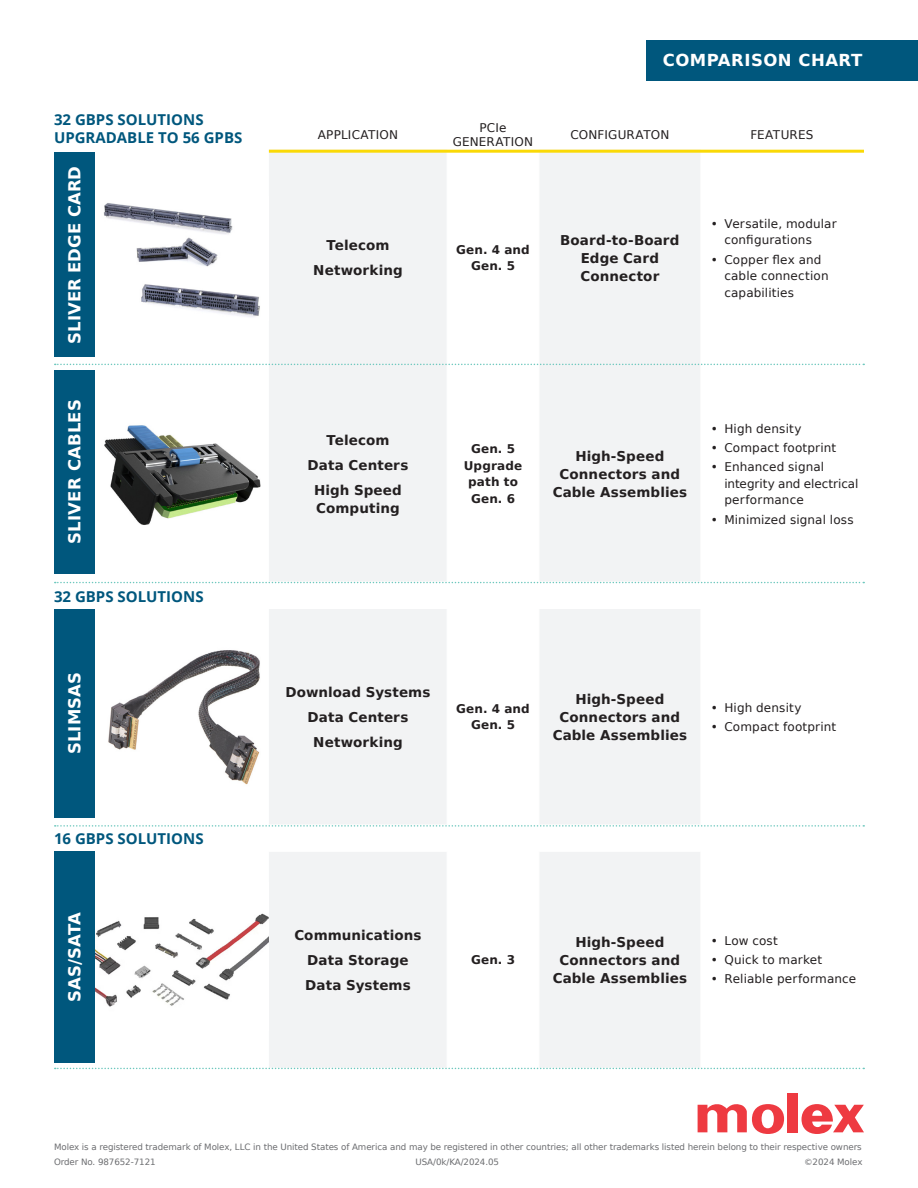
<style>
.page{position:relative;width:918px;height:1188px;background:#fff}
.page>*{position:absolute;margin:0;border:0;box-sizing:border-box;transform-origin:0 0}
.Cover_Header_1{font:700 16.5px "Bitstream Vera Sans";letter-spacing:.01em;color:#fff}
.Cover_Header_1-2{font:700 16.5px "Bitstream Vera Sans";letter-spacing:.03em;color:#fff}
.t1{font:700 15px/18px "Open Sans";color:#00577d}
.t2{font:700 13.5px/18px "Bitstream Vera Sans";letter-spacing:.005em;color:#231f20;text-align:center}
.t3{font:12px/16.5px "Bitstream Vera Sans";letter-spacing:.01em;color:#231f20}
.t4{font:700 12px/16.5px "Bitstream Vera Sans";letter-spacing:.015em;color:#231f20;text-align:center}
.t5{font:8.7px/15px "Bitstream Vera Sans";letter-spacing:-.01em;color:#6c6d70}
</style>
<div class="page">
<svg style="left:269px;top:153px;width:431px;height:915px;fill:#f2f3f4"></svg>
<svg style="left:269px;top:609px;width:431px;height:216px;fill:#f2f3f4"></svg>
<hr style="left:447px;top:150px;width:1px;height:216px;background:#fff">
<hr style="left:447px;top:366px;width:1px;height:216px;background:#fff">
<hr style="left:447px;top:609px;width:1px;height:216px;background:#fff">
<hr style="left:447px;top:852px;width:1px;height:216px;background:#fff">
<hr style="left:539px;top:150px;width:1px;height:216px;background:#fff">
<hr style="left:539px;top:366px;width:1px;height:216px;background:#fff">
<hr style="left:539px;top:609px;width:1px;height:216px;background:#fff">
<hr style="left:539px;top:852px;width:1px;height:216px;background:#fff">
<img style="left:94px;top:882px;width:175px;height:149px">
<div style="left:646px;top:40px;width:272px;height:41px;background:#00577d"></div>
<div style="left:787px;top:1093px;width:10px;height:39px;background:#ee3a41"></div>
<svg style="left:698px;top:1104px;width:86px;height:30px"></svg>
<svg style="left:802px;top:1104px;width:62px;height:30px"></svg>
<div style="left:54px;top:153px;width:40px;height:204px;background:#00577d"></div>
<div style="left:54px;top:370px;width:40px;height:203px;background:#00577d"></div>
<div style="left:54px;top:852px;width:40px;height:211px;background:#00577d"></div>
<img style="left:103px;top:203px;width:157px;height:114px">
<hr style="left:269px;top:150px;width:595px;height:3px;background:#fad906">
<svg style="left:55px;top:364px;width:809px;height:1px"></svg>
<svg style="left:55px;top:582px;width:809px;height:27px"></svg>
<svg style="left:55px;top:825px;width:809px;height:27px"></svg>
<svg style="left:55px;top:1068px;width:809px;height:1px"></svg>
<img style="left:104px;top:425px;width:157px;height:100px">
<img style="left:108px;top:650px;width:152px;height:135px">
<div style="left:54px;top:609px;width:40px;height:209px;background:#00577d"></div>
<p class="t1" style="left:54px;top:110px;width:190px">32 GBPS SOLUTIONS<br>UPGRADABLE TO 56 GPBS</p>
<p class="Cover_Header_1" style="left:65px;top:344px;width:179px;rotate:-90deg">SLIVER EDGE CARD</p>
<p class="Cover_Header_1" style="left:65px;top:544px;width:146px;rotate:-90deg">SLIVER CABLES</p>
<p class="t1" style="left:54px;top:587px;width:151px">32 GBPS SOLUTIONS</p>
<p class="Cover_Header_1" style="left:65px;top:754px;width:84px;rotate:-90deg">SLIMSAS</p>
<p class="t1" style="left:54px;top:830px;width:151px">16 GBPS SOLUTIONS</p>
<p class="Cover_Header_1" style="left:65px;top:1002px;width:91px;rotate:-90deg">SAS/SATA</p>
<h1 class="Cover_Header_1-2" style="left:663px;top:51px;width:201px">COMPARISON CHART</h1>
<p class="t3" style="left:318px;top:127px;width:82px">APPLICATION</p>
<p class="t3" style="left:453px;top:121px;width:82px;line-height:14.4px;text-align:center">PCIe<br>GENERATION</p>
<p class="t3" style="left:570px;top:127px;width:100px">CONFIGURATON</p>
<p class="t3" style="left:750px;top:127px;width:65px">FEATURES</p>
<p class="t2" style="left:326px;top:237px;width:65px">Telecom</p>
<p class="t2" style="left:313px;top:261px;width:91px">Networking</p>
<p class="t4" style="left:456px;top:242px;width:75px">Gen. 4 and<br>Gen. 5</p>
<p class="t2" style="left:560px;top:231px;width:121px">Board-to-Board<br>Edge Card<br>Connector</p>
<p class="t3" style="left:724px;top:215px;width:114px;text-indent:-14px">• Versatile, modular configurations</p>
<p class="t3" style="left:724px;top:251px;width:106px;text-indent:-14px">• Copper flex and cable connection capabilities</p>
<p class="t2" style="left:326px;top:431px;width:65px">Telecom</p>
<p class="t2" style="left:308px;top:456px;width:102px">Data Centers</p>
<p class="t2" style="left:314px;top:481px;width:89px;text-align:left">High Speed<br>Computing</p>
<p class="t4" style="left:471px;top:441px;width:46px">Gen. 5</p>
<p class="t4" style="left:464px;top:458px;width:60px">Upgrade path to<br>Gen. 6</p>
<p class="t2" style="left:553px;top:447px;width:136px">High-Speed<br>Connectors and<br>Cable Assemblies</p>
<p class="t3" style="left:711px;top:421px;width:92px">• High density</p>
<p class="t3" style="left:711px;top:440px;width:127px">• Compact footprint</p>
<p class="t3" style="left:724px;top:459px;width:136px;text-indent:-14px">• Enhanced signal integrity and electrical performance</p>
<p class="t3" style="left:711px;top:511px;width:144px">• Minimized signal loss</p>
<p class="t2" style="left:286px;top:683px;width:147px">Download Systems</p>
<p class="t2" style="left:308px;top:708px;width:102px">Data Centers</p>
<p class="t2" style="left:313px;top:733px;width:91px">Networking</p>
<p class="t4" style="left:456px;top:701px;width:75px">Gen. 4 and<br>Gen. 5</p>
<p class="t2" style="left:553px;top:690px;width:136px">High-Speed<br>Connectors and<br>Cable Assemblies</p>
<p class="t3" style="left:711px;top:699px;width:92px">• High density</p>
<p class="t3" style="left:711px;top:718px;width:127px">• Compact footprint</p>
<p class="t2" style="left:294px;top:926px;width:129px">Communications</p>
<p class="t2" style="left:307px;top:951px;width:103px">Data Storage</p>
<p class="t2" style="left:305px;top:976px;width:107px">Data Systems</p>
<p class="t4" style="left:471px;top:952px;width:46px">Gen. 3</p>
<p class="t2" style="left:553px;top:933px;width:136px">High-Speed<br>Connectors and<br>Cable Assemblies</p>
<p class="t3" style="left:711px;top:933px;width:68px">• Low cost</p>
<p class="t3" style="left:711px;top:952px;width:113px">• Quick to market</p>
<p class="t3" style="left:711px;top:971px;width:147px">• Reliable performance</p>
<p class="t5" style="left:54px;top:1140px;width:809px">Molex is a registered trademark of Molex, LLC in the United States of America and may be registered in other countries; all other trademarks listed herein belong to their respective owners<br>Order No. 987652-7121</p>
<p class="t5" style="left:415px;top:1155px;width:85px">USA/0k/KA/2024.05</p>
<p class="t5" style="left:804px;top:1155px;width:60px">©2024 Molex</p>
</div>
